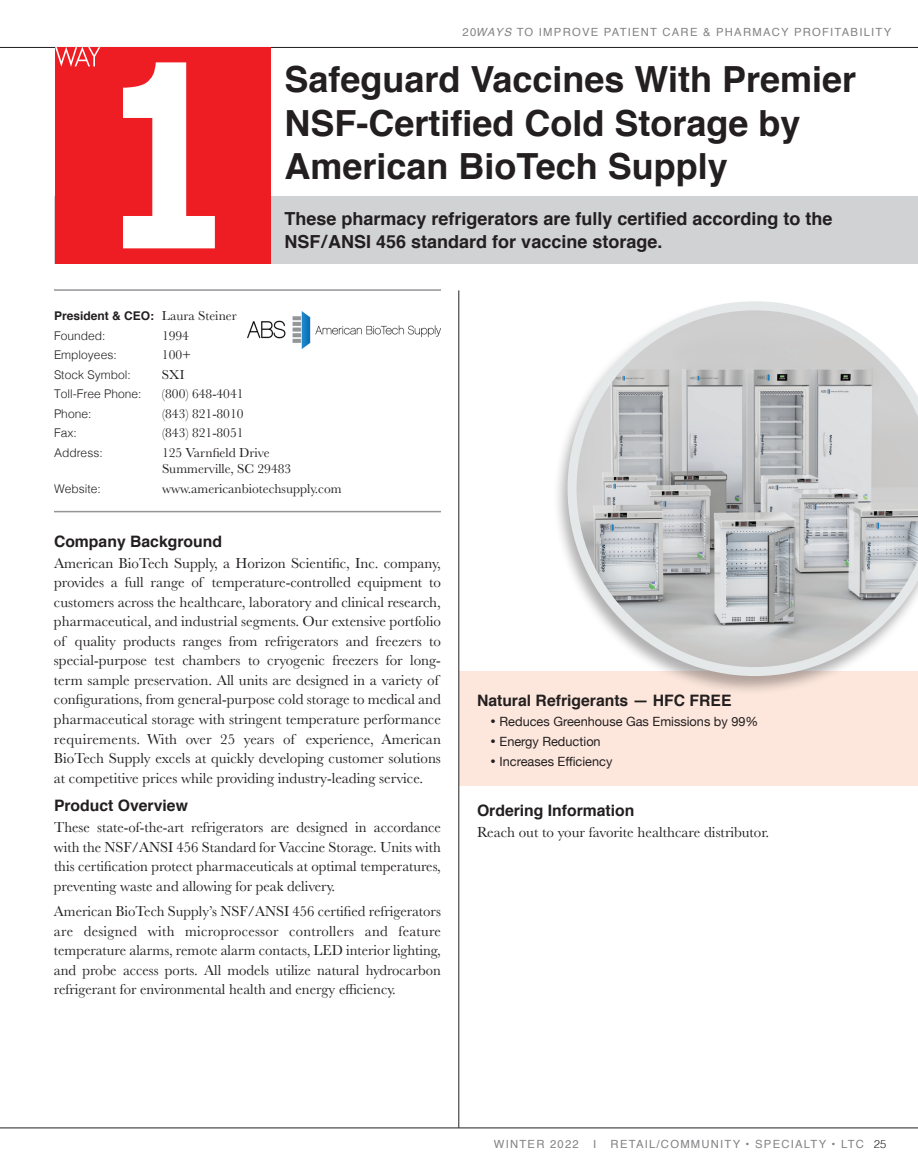
<style>
.page{position:relative;width:918px;height:1175px;background:#fff}
.page>*{position:absolute;margin:0;border:0;box-sizing:border-box;transform-origin:0 0}
.t1{font:700 36px/43.5px "Helvetica";color:#231f20}
.t2{font:700 18px/22.5px "Helvetica";color:#231f20}
.t3{font:700 15.75px "Helvetica";color:#231f20}
.t4{font:15px/19.5px "Baskerville";color:#231f20;text-align:justify}
.t5{font:13.5px/16.5px "Baskerville";color:#231f20}
.t6{font:12.75px "Helvetica Neue";color:#231f20}
.t7{font:300 12px "Helvetica";color:#231f20}
.t8{font:700 12px/19.5px "Helvetica";color:#231f20}
.t9{font:11.25px "Helvetica";letter-spacing:.11em;color:#808285}
.s1{font-style:italic}
.s2{font-family:"Baskerville";font-weight:400;font-size:13.5px}
.s3{font-weight:300}
.s4{font-family:"Baskerville";font-size:15px}
.s5{font-weight:300;color:#231f20}
</style>
<div class="page">
<hr style="left:0;top:1127px;width:918px;height:1px;background:#231f20">
<hr style="left:0;top:47px;width:918px;height:1px;background:#231f20">
<hr style="left:54px;top:289px;width:387px;height:2px;background:#939598">
<div style="left:55px;top:196px;width:863px;height:67px;background:#d1d2d4"></div>
<div style="left:459px;top:671px;width:459px;height:115px;background:#fde7dc"></div>
<hr style="left:54px;top:511px;width:387px;height:1px;background:#939598">
<img style="left:247px;top:312px;width:194px;height:36px">
<div style="left:553px;top:300px;width:365px;height:395px;background:#231f20;opacity:.35"></div>
<svg style="left:568px;top:301px;width:350px;height:375px"></svg>
<div style="left:55px;top:47px;width:216px;height:216px;background:#ee1d23"></div>
<svg style="left:123px;top:62px;width:92px;height:186px"></svg>
<svg style="left:55px;top:47px;width:45px;height:20px"></svg>
<hr style="left:459px;top:290px;width:1px;height:837px;background:#231f20">
<p class="t9" style="left:463px;top:23px;width:430px">20<span class="s1">WAYS</span> TO IMPROVE PATIENT CARE &amp; PHARMACY PROFITABILITY</p>
<h1 class="t1" style="left:284px;top:58px;width:573px">Safeguard Vaccines With Premier<br>NSF-Certified Cold Storage by<br>American BioTech Supply</h1>
<p class="t8" style="left:54px;top:306px;width:184px">President &amp; CEO: <span class="s2">Laura Steiner<br></span><span class="s3">Founded:</span></p>
<p class="t5" style="left:162px;top:327px;width:28px">1994</p>
<p class="t2" style="left:284px;top:208px;width:550px">These pharmacy refrigerators are fully certified according to the<br>NSF/ANSI 456 standard for vaccine storage.</p>
<p class="t7" style="left:54px;top:344px;width:64px">Employees:</p>
<p class="t5" style="left:162px;top:347px;width:31px">100+</p>
<p class="t7" style="left:54px;top:364px;width:78px">Stock Symbol:</p>
<p class="t5" style="left:162px;top:366px;width:24px">SXI</p>
<p class="t7" style="left:54px;top:383px;width:89px">Toll-Free Phone:</p>
<p class="t5" style="left:162px;top:386px;width:83px">(800) 648-4041</p>
<p class="t7" style="left:54px;top:403px;width:39px">Phone:</p>
<p class="t5" style="left:162px;top:405px;width:83px">(843) 821-8010</p>
<p class="t7" style="left:54px;top:422px;width:24px">Fax:</p>
<p class="t5" style="left:162px;top:425px;width:83px">(843) 821-8051</p>
<p class="t7" style="left:54px;top:442px;width:50px">Address:</p>
<p class="t5" style="left:162px;top:444px;width:131px">125 Varnfield Drive<br>Summerville, SC 29483</p>
<p class="t7" style="left:54px;top:478px;width:48px">Website:</p>
<p class="t5" style="left:162px;top:480px;width:181px">www.americanbiotechsupply.com</p>
<p class="t3" style="left:54px;top:528px;width:170px">Company Background</p>
<p class="t4" style="left:54px;top:553px;width:389px;text-align:left">American BioTech Supply, a Horizon Scientific, Inc. company, provides a full range of temperature-controlled equipment to customers across the healthcare, laboratory and clinical research, pharmaceutical, and industrial segments. Our extensive portfolio of quality products ranges from refrigerators and freezers to special-purpose test chambers to cryogenic freezers for long&shy;term sample preservation. All units are designed in a variety of configurations, from general-purpose cold storage to medical and pharmaceutical storage with stringent temperature performance requirements. With over 25 years of experience, American BioTech Supply excels at quickly developing customer solutions at competitive prices while providing industry-leading service.</p>
<p class="t3" style="left:54px;top:792px;width:135px">Product Overview</p>
<p class="t4" style="left:54px;top:817px;width:389px">These state-of-the-art refrigerators are designed in accordance with the NSF/ANSI 456 Standard for Vaccine Storage. Units with this certification protect pharmaceuticals at optimal temperatures, preventing waste and allowing for peak delivery.</p>
<p class="t4" style="left:54px;top:901px;width:389px">American BioTech Supply’s NSF/ANSI 456 certified refrigerators are designed with microprocessor controllers and feature temperature alarms, remote alarm contacts, LED interior lighting, and probe access ports. All models utilize natural hydrocarbon refrigerant for environmental health and energy efficiency.</p>
<p class="t3" style="left:477px;top:687px;width:256px">Natural Refrigerants — HFC FREE</p>
<p class="t6" style="left:490px;top:711px;width:269px"><span class="s4">•</span> Reduces Greenhouse Gas Emissions by 99%</p>
<p class="t6" style="left:490px;top:732px;width:112px"><span class="s4">•</span> Energy Reduction</p>
<p class="t6" style="left:490px;top:752px;width:123px"><span class="s4">•</span> Increases Efficiency</p>
<p class="t3" style="left:477px;top:798px;width:159px">Ordering Information</p>
<p class="t4" style="left:477px;top:822px;width:294px">Reach out to your favorite healthcare distributor.</p>
<p class="t9" style="left:494px;top:1135px;width:86px">WINTER 2022</p>
<p class="t9" style="left:593px;top:1135px;width:5px">I</p>
<p class="t9" style="left:611px;top:1135px;width:277px">RETAIL/COMMUNITY • SPECIALTY • LTC <span class="s5">25</span></p>
</div>
